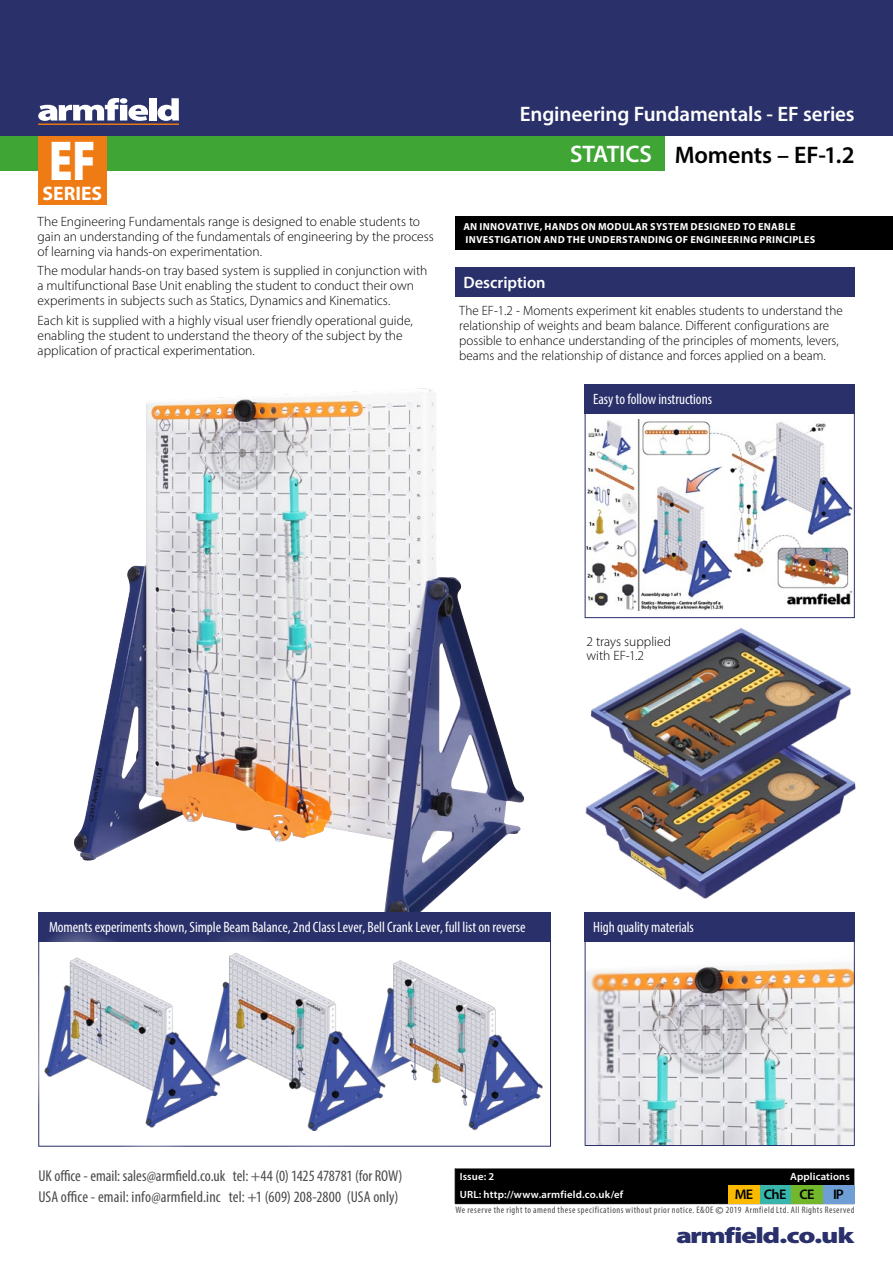
<style>
.page{position:relative;width:893px;height:1263px;background:#fff}
.page>*{position:absolute;margin:0;border:0;box-sizing:border-box;transform-origin:0 0}
.t1{font:900 56.55px "Myriad Pro";color:#fff;scale:.75 1}
.t2{font:600 24px "Myriad Pro";letter-spacing:-.005em;color:#000}
.HeadingSOLID{font:600 24px "Myriad Pro";letter-spacing:-.005em;color:#fff}
.t3{font:900 22.35px "Myriad Pro";letter-spacing:-.045em;color:#29306a;scale:1.3 1}
.t4{font:600 21px "Myriad Pro";letter-spacing:-.005em;color:#fff}
.t5{font:700 19.65px "Myriad Pro";color:#fff}
.HeadingSOLID-2{font:600 16.5px "Myriad Pro";color:#fff}
.t6{font:condensed 15.75px/20.9px "Myriad Pro";letter-spacing:.005em;color:#4a4a49}
.HeadingSOLID-3{font:condensed 15px "Myriad Pro";letter-spacing:-.005em;color:#fff}
.t7{font:600 13.95px "Myriad Pro";letter-spacing:-.055em;color:#000}
.Body_copy{font:300 13.5px/15px "Myriad Pro";color:#000}
.BOX_text{font:300 13.5px/15px "Myriad Pro";color:#000}
.t8{font:600 10.5px "Myriad Pro";letter-spacing:.015em;color:#fff}
.t9{font:700 10.2px/13px "Myriad Pro";color:#fff}
.t10{font:condensed 9.45px "Myriad Pro";letter-spacing:.05em;color:#4a4a49}
.t11{font:600 6.3px "Myriad Pro";color:#000}
.s1{font-weight:600;font-stretch:normal;font-size:10.8px}
</style>
<div class="page">
<div style="left:0;top:0;width:893px;height:136px;background:#29306a"></div>
<div style="left:455px;top:1168px;width:399px;height:35px;background:#000"></div>
<hr style="left:455px;top:1203px;width:263px;height:1px;background:#000">
<hr style="left:718px;top:1203px;width:136px;height:1px;background:#000">
<div style="left:728px;top:1185px;width:32px;height:18px;background:#fbba00"></div>
<div style="left:760px;top:1185px;width:31px;height:18px;background:#38b6ab"></div>
<div style="left:791px;top:1185px;width:32px;height:18px;background:#73b72b"></div>
<div style="left:823px;top:1185px;width:31px;height:18px;background:#6f9ed4"></div>
<div style="left:0;top:136px;width:665px;height:34px;background:#3fa535"></div>
<div style="left:455px;top:267px;width:400px;height:30px;background:#29306a"></div>
<img style="left:74px;top:388px;width:451px;height:524px">
<img style="left:584px;top:616px;width:272px;height:283px">
<img style="left:587px;top:963px;width:266px;height:181px">
<div style="left:585px;top:936px;width:270px;height:210px;border:1px solid #29306a"></div>
<img style="left:587px;top:419px;width:266px;height:191px">
<div style="left:585px;top:407px;width:270px;height:211px;border:1px solid #29306a"></div>
<div style="left:585px;top:384px;width:270px;height:30px;background:#29306a"></div>
<div style="left:585px;top:912px;width:270px;height:30px;background:#29306a"></div>
<div style="left:38px;top:912px;width:513px;height:30px;background:#29306a"></div>
<img style="left:414px;top:967px;width:129px;height:164px">
<svg style="left:254px;top:938px;width:160px;height:209px"></svg>
<div style="left:196px;top:947px;width:196px;height:190px;background:#fff"></div>
<img style="left:254px;top:950px;width:139px;height:183px">
<svg style="left:38px;top:927px;width:216px;height:220px"></svg>
<img style="left:38px;top:951px;width:206px;height:183px">
<svg style="left:38px;top:98px;width:110px;height:23px"></svg>
<div style="left:149px;top:98px;width:7px;height:23px;background:#fff"></div>
<svg style="left:157px;top:98px;width:22px;height:23px"></svg>
<hr style="left:38px;top:123px;width:141px;height:2px;background:#ef7b10">
<div style="left:38px;top:136px;width:68px;height:68px;background:#ef7b14"></div>
<div style="left:455px;top:216px;width:438px;height:33px;background:#000"></div>
<h1 class="t1" style="left:49px;top:123px;width:64px">EF</h1>
<h3 class="t5" style="left:43px;top:180px;width:61px">SERIES</h3>
<h3 class="t4" style="left:520px;top:100px;width:336px">Engineering Fundamentals - EF series</h3>
<p class="HeadingSOLID" style="left:570px;top:139px;width:83px">STATICS</p>
<p class="t2" style="left:675px;top:140px;width:181px">Moments – EF-1.2</p>
<p class="Body_copy" style="left:38px;top:214px;width:398px">The Engineering Fundamentals range is designed to enable students to gain an understanding of the fundamentals of engineering by the process of learning via hands-on experimentation.</p>
<p class="Body_copy" style="left:38px;top:263px;width:391px">The modular hands-on tray based system is supplied in conjunction with a multifunctional Base Unit enabling the student to conduct their own experiments in subjects such as Statics, Dynamics and Kinematics.</p>
<p class="Body_copy" style="left:38px;top:313px;width:377px">Each kit is supplied with a highly visual user friendly operational guide, enabling the student to understand the theory of the subject by the application of practical experimentation.</p>
<p class="BOX_text" style="left:459px;top:302px;width:385px">The EF-1.2 - Moments experiment kit enables students to understand the relationship of weights and beam balance. Different configurations are possible to enhance understanding of the principles of moments, levers, beams and the relationship of distance and forces applied on a beam.</p>
<p class="t9" style="left:463px;top:220px;width:354px">AN INNOVATIVE, HANDS ON MODULAR SYSTEM DESIGNED TO ENABLE<br>INVESTIGATION AND THE UNDERSTANDING OF ENGINEERING PRINCIPLES</p>
<p class="HeadingSOLID-2" style="left:463px;top:272px;width:84px">Description</p>
<p class="HeadingSOLID-3" style="left:593px;top:390px;width:120px">Easy to follow instructions</p>
<p class="t11" style="left:86px;top:820px;width:55px;rotate:-79deg">©2017 Armfield Ltd</p>
<p class="BOX_text" style="left:586px;top:633px;width:86px">2 trays supplied</p>
<p class="BOX_text" style="left:586px;top:647px;width:59px">with EF-1.2</p>
<p class="HeadingSOLID-3" style="left:49px;top:918px;width:478px">Moments experiments shown, Simple Beam Balance, 2nd Class Lever, Bell Crank Lever, full list on reverse</p>
<p class="HeadingSOLID-3" style="left:593px;top:918px;width:102px">High quality materials</p>
<p class="t6" style="left:38px;top:1165px;width:366px">UK office - email: sales@armfield.co.uk tel: +44 (0) 1425 478781 (for ROW)<br>USA office - email: info@armfield.inc tel: +1 (609) 208-2800 (USA only)</p>
<p class="t8" style="left:460px;top:1170px;width:36px">Issue: 2</p>
<p class="t8" style="left:790px;top:1170px;width:61px">Applications</p>
<p class="t8" style="left:460px;top:1187px;width:165px">URL: http://www.armfield.co.uk/ef</p>
<p class="t7" style="left:735px;top:1185px;width:81px">ME ChE CE</p>
<p class="t7" style="left:833px;top:1185px;width:12px">IP</p>
<h3 class="t3" style="left:676px;top:1220px;width:138px">armfield.co.uk</h3>
<p class="t10" style="left:455px;top:1204px;width:401px">We reserve the right to amend these specifications without prior notice. E&amp;OE <span class="s1">©</span> 2019 Armfield Ltd. All Rights Reserved</p>
</div>
